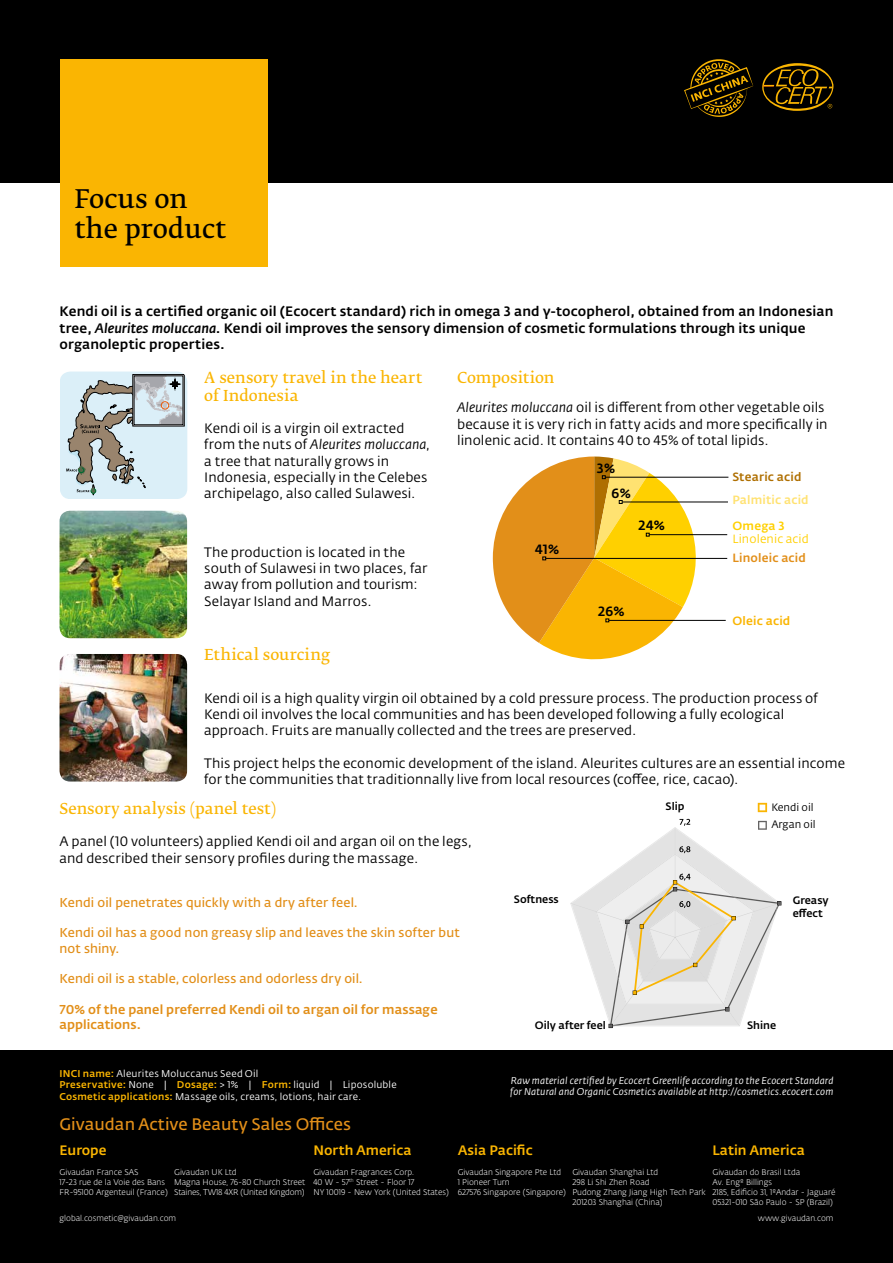
<style>
.page{position:relative;width:893px;height:1263px;background:#fff}
.page>*{position:absolute;margin:0;border:0;box-sizing:border-box;transform-origin:0 0}
.t1{font:600 25.5px/30.6px "Fedra Serif B Std";color:#000}
.t2{font:600 16.5px "Fedra Sans Alt Std";color:#e28f19}
.t3{font:600 15px/18px "Fedra Serif B Std";color:#fab502}
.t4{font:13.5px/16.2px "Fedra Sans Alt Std";letter-spacing:.005em;color:#000}
.t5{font:500 13.5px/16.2px "Fedra Sans Alt Std";letter-spacing:.01em;color:#000}
.t6{font:500 13.5px "Fedra Sans Alt Std";color:#fab502}
.t7{font:500 13.35px "Fedra Sans Alt Std";color:#000}
.t8{font:12.75px/15.3px "Fedra Sans Alt Pro Demi LF";letter-spacing:.015em;color:#e28f19}
.t9{font:12.75px/15.3px "Fedra Sans Alt Pro Med LF";letter-spacing:.01em;color:#e28f19}
.t10{font:11.85px "Fedra Sans Alt Std";letter-spacing:.01em;color:#ffd000}
.t11{font:500 11.85px "Fedra Sans Alt Std";letter-spacing:.015em;color:#ffe271}
.t12{font:500 11.85px "Fedra Sans Alt Std";letter-spacing:.015em;color:#e28f19}
.t13{font:500 11.85px "Fedra Sans Alt Std";letter-spacing:.015em;color:#af6f01}
.t14{font:500 11.85px "Fedra Sans Alt Std";letter-spacing:.015em;color:#fab502}
.t15{font:500 11.85px "Fedra Sans Alt Std";letter-spacing:.02em;color:#ffd000}
.t16{font:500 10.65px/12.8px "Fedra Sans Alt Std";color:#000}
.t17{font:10.65px/17.5px "Fedra Sans Alt Std";color:#000}
.t18{font:9.75px/11.7px "Fedra Sans Alt Std";letter-spacing:.02em;color:#fff}
.t19{font:italic 9.75px/11.7px "Fedra Sans Alt Std";letter-spacing:.01em;color:#fff}
.t20{font:8.25px/9.9px "Fedra Sans Alt Pro Light LF";color:#fff}
.s1{font-style:italic}
.s2{font-weight:500;color:#fab502}
</style>
<div class="page">
<div style="left:0;top:1050px;width:893px;height:213px;background:#000"></div>
<svg style="left:60px;top:371px;width:127px;height:128px;background:#bec9cb"></svg>
<img style="left:60px;top:511px;width:127px;height:127px">
<hr style="left:609px;top:620px;width:117px;height:1px;background:#000">
<hr style="left:649px;top:534px;width:78px;height:1px;background:#000">
<hr style="left:546px;top:558px;width:181px;height:1px;background:#000">
<hr style="left:622px;top:502px;width:106px;height:1px;background:#000">
<hr style="left:605px;top:477px;width:123px;height:1px;background:#000">
<svg style="left:493px;top:456px;width:216px;height:204px"></svg>
<img style="left:60px;top:654px;width:127px;height:127px">
<div style="left:0;top:0;width:893px;height:183px;background:#000"></div>
<div style="left:60px;top:59px;width:207px;height:208px;background:#fab502"></div>
<svg style="left:684px;top:59px;width:69px;height:58px"></svg>
<svg style="left:758px;top:803px;width:9px;height:9px"></svg>
<svg style="left:570px;top:819px;width:211px;height:209px"></svg>
<svg style="left:762px;top:63px;width:72px;height:48px"></svg>
<h1 class="t1" style="left:74px;top:184px;width:153px">Focus on the product</h1>
<p class="t5" style="left:60px;top:303px;width:775px">Kendi oil is a certified organic oil (Ecocert standard) rich in omega 3 and γ-tocopherol, obtained from an Indonesian tree, <span class="s1">Aleurites moluccana</span>. Kendi oil improves the sensory dimension of cosmetic formulations through its unique organoleptic properties.</p>
<p class="t3" style="left:204px;top:369px;width:219px">A sensory travel in the heart of Indonesia</p>
<p class="t4" style="left:204px;top:420px;width:227px">Kendi oil is a virgin oil extracted from the nuts of <span class="s1">Aleurites moluccana</span>, a tree that naturally grows in Indonesia, especially in the Celebes archipelago, also called Sulawesi.</p>
<p class="t4" style="left:204px;top:544px;width:225px">The production is located in the south of Sulawesi in two places, far away from pollution and tourism:<br>Selayar Island and Marros.</p>
<p class="t3" style="left:457px;top:369px;width:99px">Composition</p>
<p class="t4" style="left:457px;top:400px;width:372px"><span class="s1">Aleurites moluccana</span> oil is different from other vegetable oils because it is very rich in fatty acids and more specifically in linolenic acid. It contains 40 to 45% of total lipids.</p>
<p class="t7" style="left:535px;top:541px;width:26px">41%</p>
<p class="t7" style="left:597px;top:460px;width:20px">3%</p>
<p class="t7" style="left:612px;top:485px;width:21px">6%</p>
<p class="t7" style="left:639px;top:517px;width:28px">24%</p>
<p class="t7" style="left:598px;top:603px;width:28px">26%</p>
<p class="t13" style="left:732px;top:469px;width:71px">Stearic acid</p>
<p class="t11" style="left:732px;top:493px;width:78px">Palmitic acid</p>
<p class="t15" style="left:732px;top:519px;width:54px">Omega 3</p>
<p class="t10" style="left:732px;top:531px;width:78px">Linolenic acid</p>
<p class="t12" style="left:732px;top:550px;width:75px">Linoleic acid</p>
<p class="t14" style="left:732px;top:613px;width:59px">Oleic acid</p>
<p class="t3" style="left:204px;top:645px;width:128px">Ethical sourcing</p>
<p class="t4" style="left:204px;top:690px;width:615px">Kendi oil is a high quality virgin oil obtained by a cold pressure process. The production process of<br>Kendi oil involves the local communities and has been developed following a fully ecological approach. Fruits are manually collected and the trees are preserved.</p>
<p class="t4" style="left:204px;top:755px;width:642px">This project helps the economic development of the island. Aleurites cultures are an essential income for the communities that traditionnally live from local resources (coffee, rice, cacao).</p>
<p class="t3" style="left:60px;top:799px;width:218px">Sensory analysis (panel test)</p>
<p class="t4" style="left:60px;top:833px;width:414px">A panel (10 volunteers) applied Kendi oil and argan oil on the legs, and described their sensory profiles during the massage.</p>
<p class="t8" style="left:60px;top:894px;width:299px">Kendi oil penetrates quickly with a dry after feel.</p>
<p class="t8" style="left:60px;top:925px;width:402px">Kendi oil has a good non greasy slip and leaves the skin softer but not shiny.</p>
<p class="t8" style="left:60px;top:970px;width:304px">Kendi oil is a stable, colorless and odorless dry oil.</p>
<p class="t9" style="left:60px;top:1001px;width:380px">70% of the panel preferred Kendi oil to argan oil for massage applications.</p>
<p class="t18" style="left:60px;top:1067px;width:339px"><span class="s2">INCI name:</span> Aleurites Moluccanus Seed Oil<br><span class="s2">Preservative:</span> None | <span class="s2">Dosage:</span> &gt; 1% | <span class="s2">Form:</span> liquid | Liposoluble<br><span class="s2">Cosmetic applications:</span> Massage oils, creams, lotions, hair care.</p>
<p class="t16" style="left:514px;top:893px;width:47px">Softness</p>
<p class="t16" style="left:665px;top:800px;width:21px">Slip</p>
<p class="t17" style="left:771px;top:798px;width:46px">Kendi oil<br>Argan oil</p>
<p class="t16" style="left:793px;top:894px;width:37px">Greasy effect</p>
<p class="t16" style="left:535px;top:1019px;width:72px">Oily after feel</p>
<p class="t16" style="left:747px;top:1019px;width:31px">Shine</p>
<p class="t19" style="left:510px;top:1074px;width:325px">Raw material certified by Ecocert Greenlife according to the Ecocert Standard for Natural and Organic Cosmetics available at http://cosmetics.ecocert.com</p>
<p class="t2" style="left:60px;top:1113px;width:293px">Givaudan Active Beauty Sales Offices</p>
<p class="t6" style="left:60px;top:1141px;width:48px">Europe</p>
<p class="t20" style="left:60px;top:1167px;width:110px">Givaudan France SAS<br>17-23 rue de la Voie des Bans<br>FR-95100 Argenteuil (France)</p>
<p class="t20" style="left:174px;top:1167px;width:133px">Givaudan UK Ltd<br>Magna House, 76-80 Church Street<br>Staines, TW18 4XR (United Kingdom)</p>
<p class="t6" style="left:313px;top:1141px;width:100px">North America</p>
<p class="t20" style="left:313px;top:1167px;width:137px">Givaudan Fragrances Corp.<br>40 W - 57<sup>th</sup> Street - Floor 17<br>NY 10019 - New York (United States)</p>
<p class="t20" style="left:60px;top:1213px;width:118px">global.cosmetic@givaudan.com</p>
<p class="t6" style="left:458px;top:1141px;width:77px">Asia Pacific</p>
<p class="t20" style="left:458px;top:1167px;width:110px">Givaudan Singapore Pte Ltd<br>1 Pioneer Turn<br>627576 Singapore (Singapore)</p>
<p class="t20" style="left:572px;top:1167px;width:135px">Givaudan Shanghai Ltd<br>298 Li Shi Zhen Road<br>Pudong Zhang Jiang High Tech Park<br>201203 Shanghai (China)</p>
<p class="t6" style="left:712px;top:1141px;width:94px">Latin America</p>
<p class="t20" style="left:712px;top:1167px;width:125px">Givaudan do Brasil Ltda<br>Av. Engº Billings<br>2185, Edificio 31, 1ºAndar - Jaguaré<br>05321-010 São Paulo - SP (Brazil)</p>
<p class="t20" style="left:758px;top:1213px;width:77px">www.givaudan.com</p>
</div>
